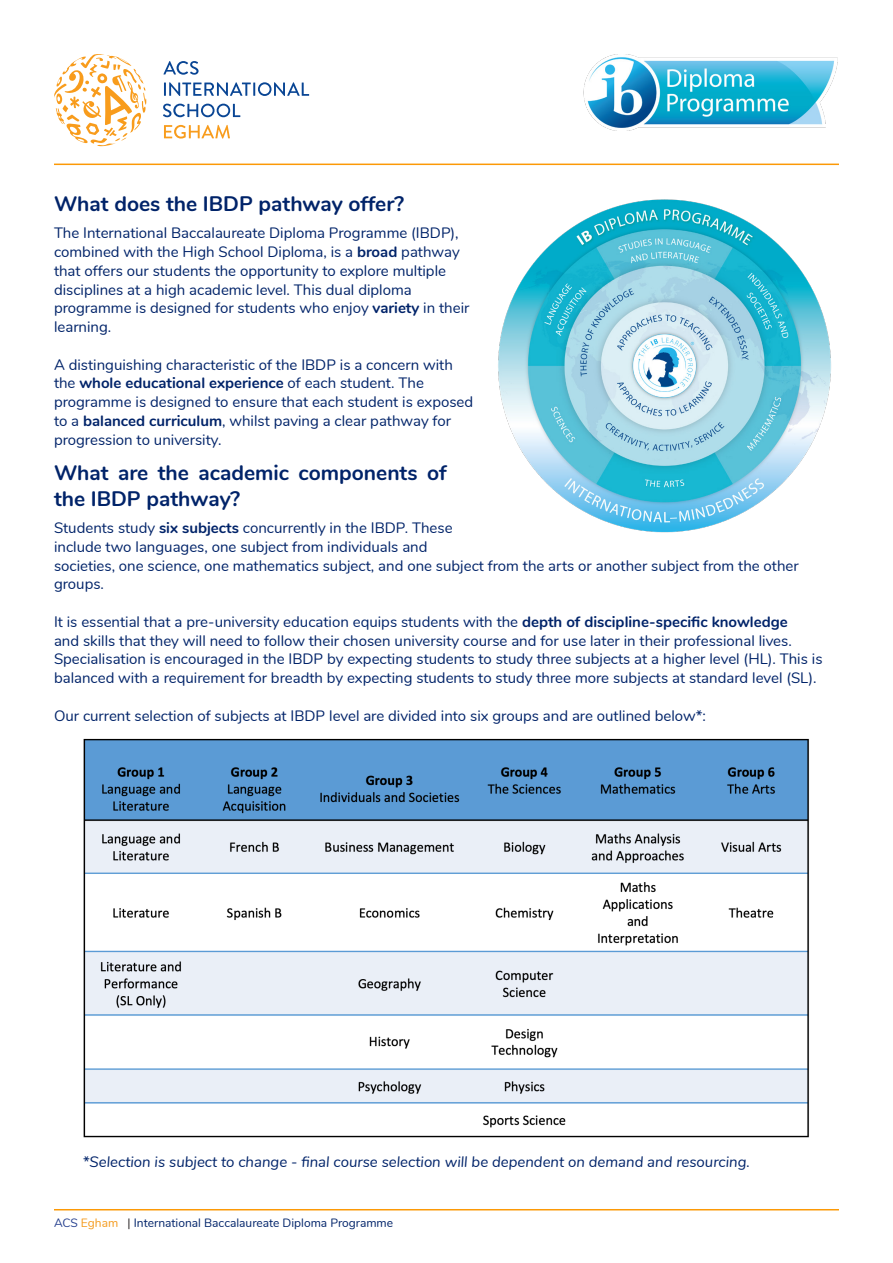
<style>
.page{position:relative;width:893px;height:1263px;background:#fff}
.page>*{position:absolute;margin:0;border:0;box-sizing:border-box;transform-origin:0 0}
.t1{font:700 21px/25.2px "Nunito";color:#002369}
.t2{font:15px/18.8px "Nunito";color:#002369}
.t3{font:italic 15px "Nunito";color:#002369}
.t4{font:12px "Nunito";color:#002369}
.s1{font-weight:700}
.s2{color:#253f8e}
.s3{color:#f49b1e}
.s4{color:#231f20}
</style>
<div class="page">
<hr style="left:54px;top:1209px;width:785px;height:1px;background:#fc9906">
<img style="left:498px;top:199px;width:333px;height:334px">
<img style="left:584px;top:54px;width:254px;height:76px">
<svg style="left:54px;top:54px;width:92px;height:92px"></svg>
<svg style="left:163px;top:61px;width:36px;height:14px"></svg>
<svg style="left:164px;top:82px;width:145px;height:14px"></svg>
<svg style="left:163px;top:104px;width:77px;height:13px"></svg>
<svg style="left:164px;top:125px;width:66px;height:14px"></svg>
<hr style="left:54px;top:164px;width:785px;height:1px;background:#fc9906">
<img style="left:83px;top:738px;width:726px;height:400px">
<p class="t1" style="left:54px;top:190px;width:352px">What does the IBDP pathway offer?</p>
<p class="t2" style="left:54px;top:223px;width:417px">The International Baccalaureate Diploma Programme (IBDP), combined with the High School Diploma, is a <span class="s1">broad</span> pathway that offers our students the opportunity to explore multiple disciplines at a high academic level. This dual diploma programme is designed for students who enjoy <span class="s1">variety</span> in their learning.</p>
<p class="t2" style="left:54px;top:354px;width:421px">A distinguishing characteristic of the IBDP is a concern with the <span class="s1">whole educational experience</span> of each student. The programme is designed to ensure that each student is exposed to a <span class="s1">balanced curriculum</span>, whilst paving a clear pathway for progression to university.</p>
<p class="t1" style="left:54px;top:459px;width:394px">What are the academic components of the IBDP pathway?</p>
<p class="t2" style="left:54px;top:518px;width:746px">Students study <span class="s1">six subjects</span> concurrently in the IBDP. These<br>include two languages, one subject from individuals and<br>societies, one science, one mathematics subject, and one subject from the arts or another subject from the other groups.</p>
<p class="t2" style="left:54px;top:611px;width:770px">It is essential that a pre-university education equips students with the <span class="s1">depth of discipline-specific knowledge<br></span>and skills that they will need to follow their chosen university course and for use later in their professional lives.<br>Specialisation is encouraged in the IBDP by expecting students to study three subjects at a higher level (HL). This is balanced with a requirement for breadth by expecting students to study three more subjects at standard level (SL).</p>
<p class="t2" style="left:54px;top:705px;width:653px">Our current selection of subjects at IBDP level are divided into six groups and are outlined below*:</p>
<p class="t3" style="left:83px;top:1151px;width:668px">*Selection is subject to change - final course selection will be dependent on demand and resourcing.</p>
<p class="t4" style="left:54px;top:1214px;width:341px"><span class="s2">ACS</span> <span class="s3">Egham</span> <span class="s4">|</span> International Baccalaureate Diploma Programme</p>
</div>
